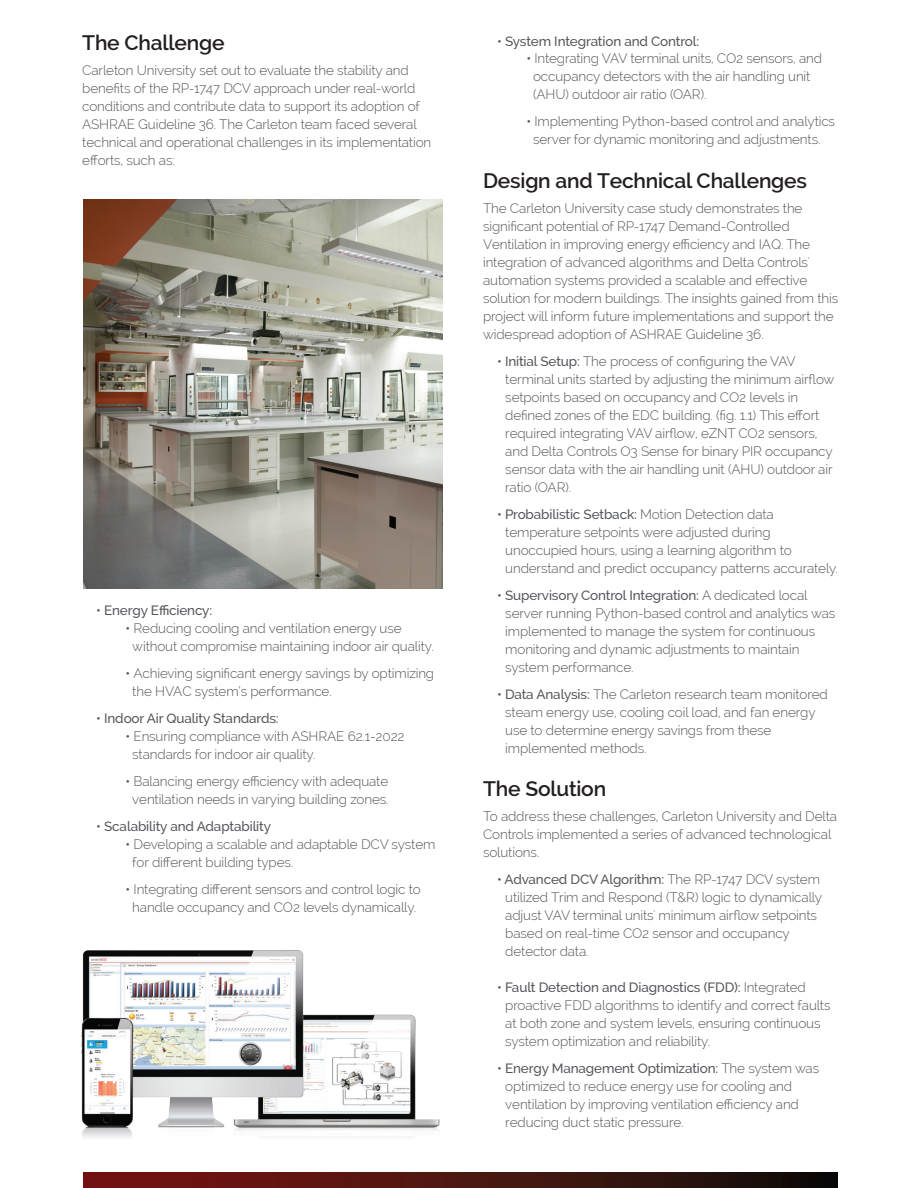
<style>
.page{position:relative;width:918px;height:1188px;background:#fff}
.page>*{position:absolute;margin:0;border:0;box-sizing:border-box;transform-origin:0 0}
.t1{font:600 21px "Raleway";letter-spacing:-.01em;color:#231f20}
.t2{font:300 13.5px/18px "Raleway";letter-spacing:-.01em;color:#54565a}
.t3{font:500 13.5px "Raleway";letter-spacing:-.01em;color:#54565a}
.s1{font-weight:500}
</style>
<div class="page">
<div style="left:83px;top:1172px;width:754px;height:16px;background:linear-gradient(to right,#7d1613,#12100b)"></div>
<img style="left:84px;top:199px;width:359px;height:390px">
<img style="left:81px;top:951px;width:359px;height:187px">
<h1 class="t1" style="left:82px;top:30px;width:144px">The Challenge</h1>
<p class="t2" style="left:82px;top:61px;width:351px">Carleton University set out to evaluate the stability and benefits of the RP-1747 DCV approach under real-world conditions and contribute data to support its adoption of ASHRAE Guideline 36. The Carleton team faced several technical and operational challenges in its implementation efforts, such as:</p>
<p class="t3" style="left:96px;top:602px;width:118px">• Energy Efficiency:</p>
<p class="t2" style="left:132px;top:619px;width:303px;text-indent:-7px"><span class="s1">•</span> Reducing cooling and ventilation energy use without compromise maintaining indoor air quality.</p>
<p class="t2" style="left:132px;top:664px;width:303px;text-indent:-7px"><span class="s1">•</span> Achieving significant energy savings by optimizing the HVAC system’s performance.</p>
<p class="t3" style="left:96px;top:710px;width:184px">• Indoor Air Quality Standards:</p>
<p class="t2" style="left:132px;top:727px;width:274px;text-indent:-7px"><span class="s1">•</span> Ensuring compliance with ASHRAE 62.1-2022 standards for indoor air quality.</p>
<p class="t2" style="left:126px;top:772px;width:265px;text-align:center"><span class="s1">•</span> Balancing energy efficiency with adequate ventilation needs in varying building zones.</p>
<p class="t3" style="left:96px;top:818px;width:176px">• Scalability and Adaptability</p>
<p class="t2" style="left:132px;top:835px;width:305px;text-indent:-7px"><span class="s1">•</span> Developing a scalable and adaptable DCV system for different building types.</p>
<p class="t2" style="left:126px;top:880px;width:297px;text-align:center"><span class="s1">•</span> Integrating different sensors and control logic to handle occupancy and CO2 levels dynamically.</p>
<p class="t3" style="left:497px;top:33px;width:204px">• System Integration and Control:</p>
<p class="t2" style="left:533px;top:50px;width:290px;text-indent:-7px"><span class="s1">•</span> Integrating VAV terminal units, CO2 sensors, and occupancy detectors with the air handling unit (AHU) outdoor air ratio (OAR).</p>
<p class="t2" style="left:526px;top:113px;width:310px;text-align:center"><span class="s1">•</span> Implementing Python-based control and analytics server for dynamic monitoring and adjustments.</p>
<h1 class="t1" style="left:483px;top:168px;width:325px">Design and Technical Challenges</h1>
<p class="t2" style="left:483px;top:199px;width:357px">The Carleton University case study demonstrates the significant potential of RP-1747 Demand-Controlled Ventilation in improving energy efficiency and IAQ. The integration of advanced algorithms and Delta Controls' automation systems provided a scalable and effective solution for modern buildings. The insights gained from this project will inform future implementations and support the widespread adoption of ASHRAE Guideline 36.</p>
<p class="t2" style="left:505px;top:352px;width:331px;text-indent:-8px"><span class="s1">• Initial Setup:</span> The process of configuring the VAV terminal units started by adjusting the minimum airflow setpoints based on occupancy and CO2 levels in defined zones of the EDC building. (fig. 1.1) This effort required integrating VAV airflow, eZNT CO2 sensors, and Delta Controls O3 Sense for binary PIR occupancy sensor data with the air handling unit (AHU) outdoor air ratio (OAR).</p>
<p class="t2" style="left:505px;top:505px;width:334px;text-indent:-8px"><span class="s1">• Probabilistic Setback:</span> Motion Detection data temperature setpoints were adjusted during unoccupied hours, using a learning algorithm to understand and predict occupancy patterns accurately.</p>
<p class="t2" style="left:505px;top:586px;width:332px;text-indent:-8px"><span class="s1">• Supervisory Control Integration:</span> A dedicated local server running Python-based control and analytics was implemented to manage the system for continuous monitoring and dynamic adjustments to maintain system performance.</p>
<p class="t2" style="left:505px;top:685px;width:324px;text-indent:-8px"><span class="s1">• Data Analysis:</span> The Carleton research team monitored steam energy use, cooling coil load, and fan energy use to determine energy savings from these implemented methods.</p>
<h1 class="t1" style="left:483px;top:777px;width:125px">The Solution</h1>
<p class="t2" style="left:483px;top:807px;width:356px">To address these challenges, Carleton University and Delta<br>Controls implemented a series of advanced technological solutions.</p>
<p class="t2" style="left:505px;top:870px;width:318px;text-indent:-8px"><span class="s1">• Advanced DCV Algorithm:</span> The RP-1747 DCV system utilized Trim and Respond (T&amp;R) logic to dynamically adjust VAV terminal units' minimum airflow setpoints based on real-time CO2 sensor and occupancy detector data.</p>
<p class="t2" style="left:505px;top:978px;width:327px;text-indent:-8px"><span class="s1">• Fault Detection and Diagnostics (FDD):</span> Integrated proactive FDD algorithms to identify and correct faults at both zone and system levels, ensuring continuous system optimization and reliability.</p>
<p class="t2" style="left:505px;top:1059px;width:315px;text-indent:-8px"><span class="s1">• Energy Management Optimization:</span> The system was optimized to reduce energy use for cooling and ventilation by improving ventilation efficiency and reducing duct static pressure.</p>
</div>
